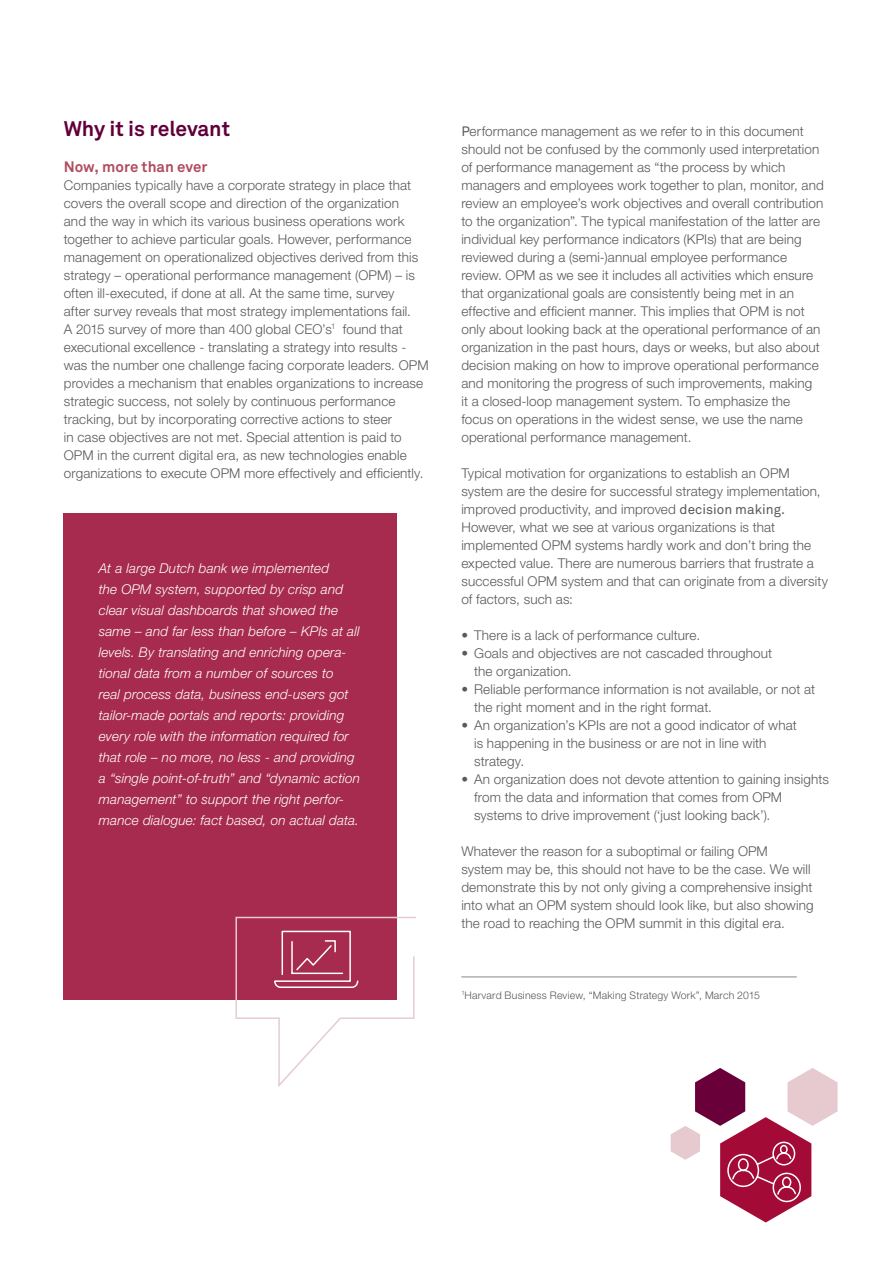
<style>
.page{position:relative;width:893px;height:1263px;background:#fff}
.page>*{position:absolute;margin:0;border:0;box-sizing:border-box;transform-origin:0 0}
.t1{font:700 21px "Akkurat Pro";letter-spacing:-.005em;color:#60003a}
.t2{font:700 15px "Akkurat Pro";letter-spacing:.005em;color:#b04c5e}
.t3{font:300 13.5px/18px "Helvetica Neue LT Std";letter-spacing:.01em;color:#58595b}
.t4{font:italic 300 13.5px/21px "Helvetica Neue LT Std";letter-spacing:.01em;color:#fff}
.t5{font:300 10.5px "Helvetica Neue LT Std";letter-spacing:.02em;color:#58595b}
.s1{font-family:"Akkurat Pro";font-weight:400}
</style>
<div class="page">
<div style="left:64px;top:514px;width:333px;height:486px;background:#a62b4e"></div>
<svg style="left:235px;top:916px;width:181px;height:171px"></svg>
<svg style="left:671px;top:1068px;width:167px;height:154px"></svg>
<hr style="left:461px;top:976px;width:336px;height:1px;background:#939598">
<h1 class="t1" style="left:64px;top:115px;width:168px">Why it is relevant</h1>
<p class="t2" style="left:64px;top:157px;width:145px">Now, more than ever</p>
<p class="t3" style="left:64px;top:176px;width:366px">Companies typically have a corporate strategy in place that covers the overall scope and direction of the organization<br>and the way in which its various business operations work together to achieve particular goals. However, performance management on operationalized objectives derived from this strategy – operational performance management (OPM) – is often ill-executed, if done at all. At the same time, survey<br>after survey reveals that most strategy implementations fail.<br>A 2015 survey of more than 400 global CEO’s<sup>1</sup> found that executional excellence - translating a strategy into results - was the number one challenge facing corporate leaders. OPM provides a mechanism that enables organizations to increase strategic success, not solely by continuous performance tracking, but by incorporating corrective actions to steer<br>in case objectives are not met. Special attention is paid to OPM in the current digital era, as new technologies enable organizations to execute OPM more effectively and efficiently.</p>
<p class="t4" style="left:99px;top:557px;width:263px">At a large Dutch bank we implemented<br>the OPM system, supported by crisp and clear visual dashboards that showed the same – and far less than before – KPIs at all levels. By translating and enriching opera&shy;tional data from a number of sources to<br>real process data, business end-users got tailor-made portals and reports: providing every role with the information required for that role – no more, no less - and providing a “single point-of-truth” and “dynamic action management” to support the right perfor&shy;mance dialogue: fact based, on actual data.</p>
<p class="t3" style="left:461px;top:122px;width:364px"><span class="s1">P</span>erformance management as we refer to in this document should not be confused by the commonly used interpretation of performance management as “the process by which managers and employees work together to plan, monitor, and review an employee’s work objectives and overall contribution to the organization”. The typical manifestation of the latter are individual key performance indicators (KPIs) that are being reviewed during a (semi-)annual employee performance review. OPM as we see it includes all activities which ensure that organizational goals are consistently being met in an effective and efficient manner. This implies that OPM is not only about looking back at the operational performance of an organization in the past hours, days or weeks, but also about decision making on how to improve operational performance and monitoring the progress of such improvements, making<br>it a closed-loop management system. To emphasize the focus on operations in the widest sense, we use the name operational performance management.</p>
<p class="t3" style="left:461px;top:464px;width:368px">Typical motivation for organizations to establish an OPM system are the desire for successful strategy implementation, improved productivity, and improved <span class="s1">decision making.<br></span>However, what we see at various organizations is that implemented OPM systems hardly work and don’t bring the expected value. There are numerous barriers that frustrate a successful OPM system and that can originate from a diversity of factors, such as:</p>
<p class="t3" style="left:461px;top:626px;width:240px">• There is a lack of performance culture.</p>
<p class="t3" style="left:474px;top:644px;width:300px;text-indent:-13px">• Goals and objectives are not cascaded throughout the organization.</p>
<p class="t3" style="left:474px;top:680px;width:342px;text-indent:-13px">• Reliable performance information is not available, or not at the right moment and in the right format.</p>
<p class="t3" style="left:474px;top:716px;width:324px;text-indent:-13px">• An organization’s KPIs are not a good indicator of what is happening in the business or are not in line with strategy.</p>
<p class="t3" style="left:474px;top:770px;width:356px;text-indent:-13px">• An organization does not devote attention to gaining insights from the data and information that comes from OPM systems to drive improvement (‘just looking back’).</p>
<p class="t3" style="left:461px;top:842px;width:354px">Whatever the reason for a suboptimal or failing OPM<br>system may be, this should not have to be the case. We will demonstrate this by not only giving a comprehensive insight into what an OPM system should look like, but also showing the road to reaching the OPM summit in this digital era.</p>
<p class="t5" style="left:461px;top:988px;width:300px"><sup>1</sup>Harvard Business Review, “Making Strategy Work”, March 2015</p>
</div>
